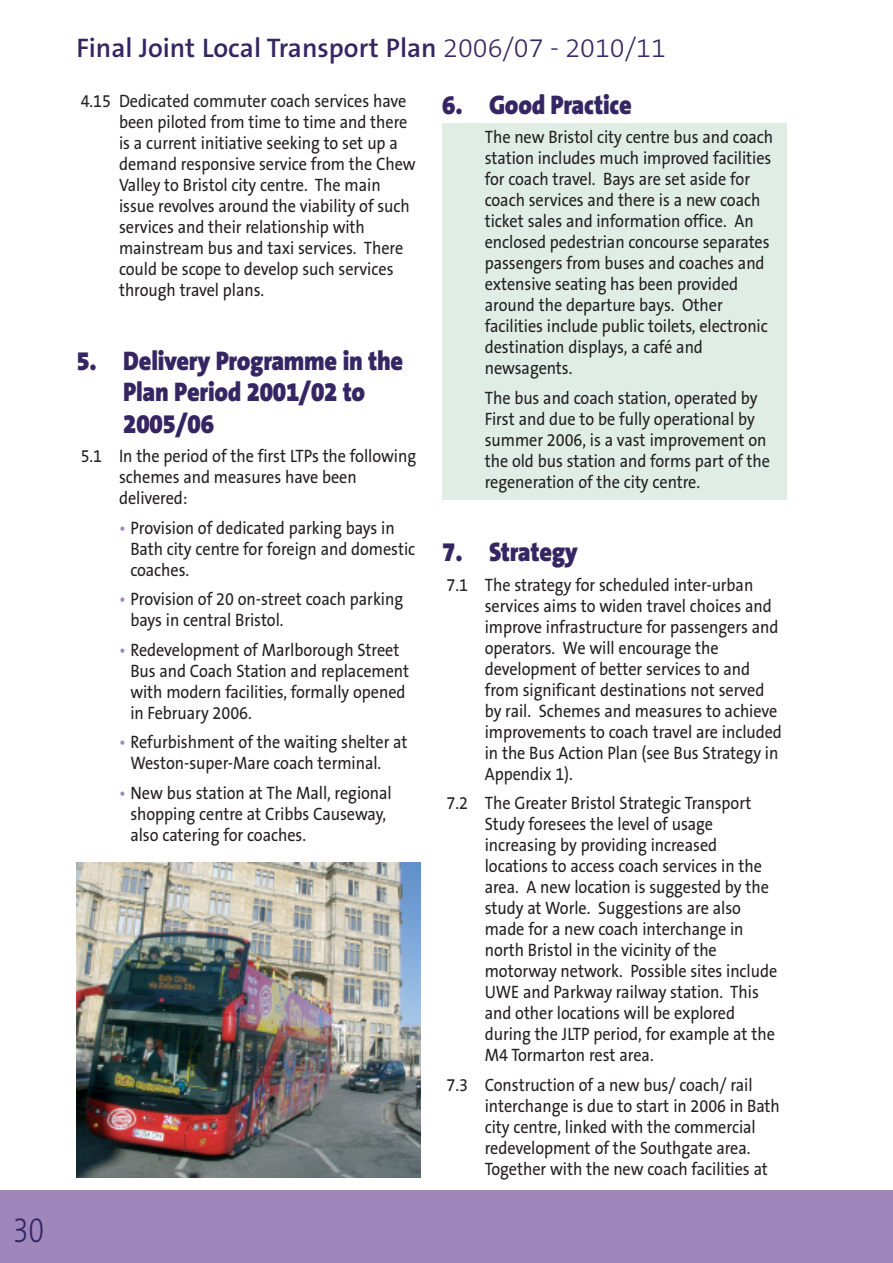
<style>
.page{position:relative;width:893px;height:1263px;background:#fff}
.page>*{position:absolute;margin:0;border:0;box-sizing:border-box;transform-origin:0 0}
.t1{font:300 36px "The Sans B3";color:#352663;scale:.8 1}
.t2{font:900 27px/31.5px "The Sans B9";letter-spacing:-.01em;color:#352663;scale:.9 1}
.t3{font:600 27px "The Sans B6";color:#352663}
.t4{font:18px/21px "The Sans B5 Plain";letter-spacing:-.005em;color:#231f20;scale:.9 1}
.s1{font-family:"The Sans B3";font-weight:300}
.s2{color:#9f87bc}
</style>
<div class="page">
<div style="left:0;top:1191px;width:893px;height:72px;background:#9f87bc"></div>
<div style="left:442px;top:123px;width:345px;height:376px;background:#dfede4"></div>
<img style="left:77px;top:863px;width:344px;height:315px">
<h1 class="t1" style="left:13px;top:1211px;width:41px">30</h1>
<h2 class="t3" style="left:77px;top:34px;width:591px">Final Joint Local Transport Plan <span class="s1">2006/07 - 2010/11</span></h2>
<p class="t4" style="left:119px;top:91px;width:331px;text-indent:-38px">4.15 Dedicated commuter coach services have been piloted from time to time and there is a current initiative seeking to set up a demand responsive service from the Chew Valley to Bristol city centre. The main issue revolves around the viability of such services and their relationship with mainstream bus and taxi services. There could be scope to develop such services through travel plans.</p>
<h2 class="t2" style="left:442px;top:89px;width:212px">6. Good Practice</h2>
<p class="t4" style="left:485px;top:127px;width:322px">The new Bristol city centre bus and coach station includes much improved facilities for coach travel. Bays are set aside for coach services and there is a new coach ticket sales and information office. An enclosed pedestrian concourse separates passengers from buses and coaches and extensive seating has been provided around the departure bays. Other facilities include public toilets, electronic destination displays, a café and newsagents.</p>
<p class="t4" style="left:485px;top:388px;width:318px">The bus and coach station, operated by First and due to be fully operational by summer 2006, is a vast improvement on the old bus station and forms part of the regeneration of the city centre.</p>
<h2 class="t2" style="left:123px;top:345px;width:313px;text-indent:-47px">5. Delivery Programme in the<br>Plan Period 2001/02 to<br>2005/06</h2>
<p class="t4" style="left:119px;top:446px;width:332px;text-indent:-38px">5.1 In the period of the first LTPs the following schemes and measures have been delivered:</p>
<p class="t4" style="left:130px;top:518px;width:318px;text-indent:-11px"><span class="s2">•</span> Provision of dedicated parking bays in<br>Bath city centre for foreign and domestic coaches.</p>
<p class="t4" style="left:130px;top:589px;width:305px;text-indent:-11px"><span class="s2">•</span> Provision of 20 on-street coach parking bays in central Bristol.</p>
<p class="t4" style="left:130px;top:640px;width:311px;text-indent:-11px"><span class="s2">•</span> Redevelopment of Marlborough Street Bus and Coach Station and replacement with modern facilities, formally opened in February 2006.</p>
<p class="t4" style="left:130px;top:732px;width:309px;text-indent:-11px"><span class="s2">•</span> Refurbishment of the waiting shelter at<br>Weston-super-Mare coach terminal.</p>
<p class="t4" style="left:130px;top:783px;width:292px;text-indent:-11px"><span class="s2">•</span> New bus station at The Mall, regional shopping centre at Cribbs Causeway, also catering for coaches.</p>
<h2 class="t2" style="left:442px;top:537px;width:152px">7. Strategy</h2>
<p class="t4" style="left:485px;top:575px;width:332px;text-indent:-38px">7.1 The strategy for scheduled inter-urban services aims to widen travel choices and improve infrastructure for passengers and operators. We will encourage the development of better services to and from significant destinations not served by rail. Schemes and measures to achieve improvements to coach travel are included in the Bus Action Plan (see Bus Strategy in Appendix 1).</p>
<p class="t4" style="left:485px;top:793px;width:326px;text-indent:-38px">7.2 The Greater Bristol Strategic Transport Study foresees the level of usage increasing by providing increased locations to access coach services in the area. A new location is suggested by the study at Worle. Suggestions are also made for a new coach interchange in north Bristol in the vicinity of the motorway network. Possible sites include UWE and Parkway railway station. This and other locations will be explored during the JLTP period, for example at the M4 Tormarton rest area.</p>
<p class="t4" style="left:485px;top:1075px;width:329px;text-indent:-38px">7.3 Construction of a new bus/ coach/ rail interchange is due to start in 2006 in Bath city centre, linked with the commercial redevelopment of the Southgate area.<br>Together with the new coach facilities at</p>
</div>
